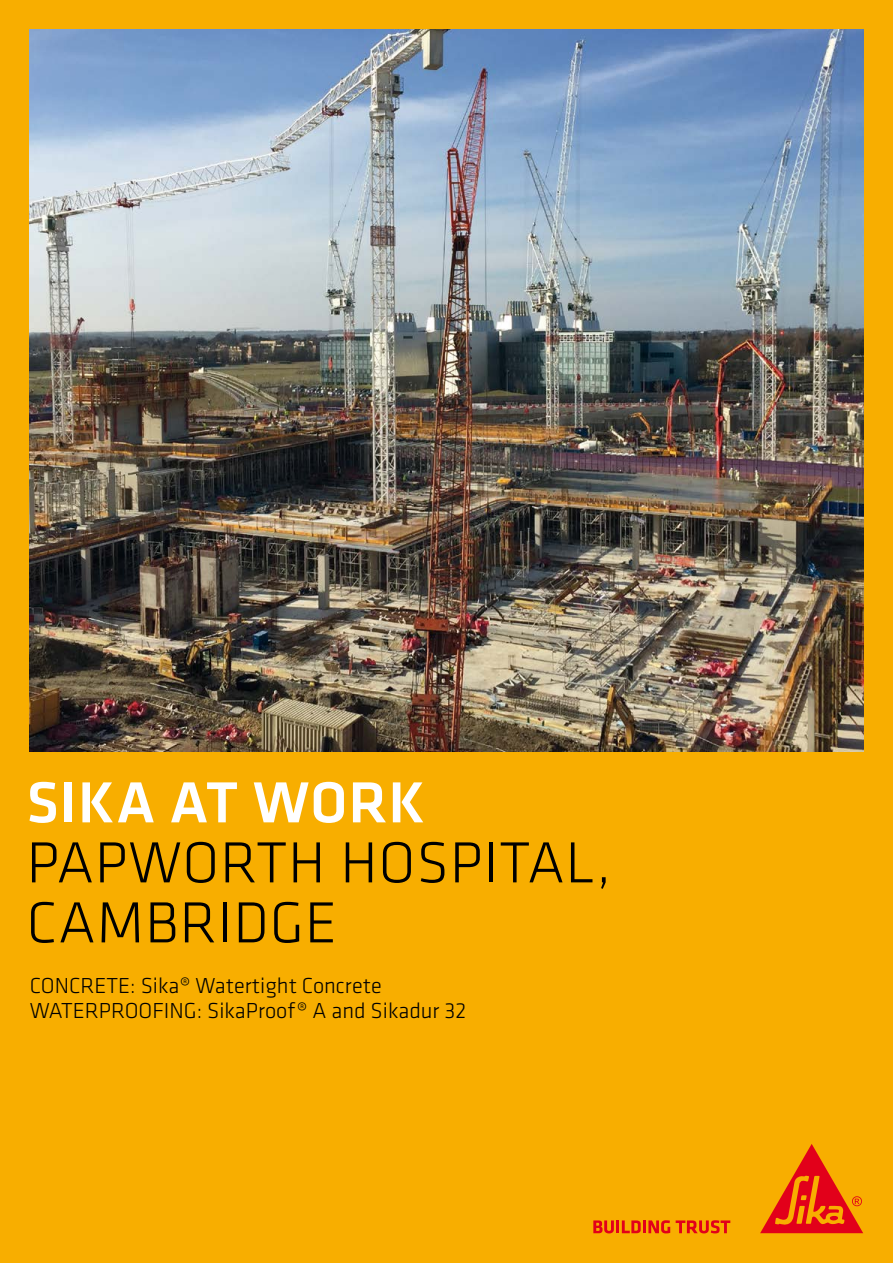
<style>
.page{position:relative;width:893px;height:1263px;background:#f8ae00}
.page>*{position:absolute;margin:0;border:0;box-sizing:border-box;transform-origin:0 0}
.t1{font:300 60px/60px "Klavika";letter-spacing:.015em;color:#000}
.t2{font:500 60px "Klavika";letter-spacing:.015em;color:#fff}
.t3{font:300 22.5px/24.8px "Klavika";color:#000}
</style>
<div class="page">
<svg style="left:593px;top:1220px;width:77px;height:13px"></svg>
<svg style="left:676px;top:1220px;width:54px;height:13px"></svg>
<svg style="left:760px;top:1144px;width:103px;height:89px"></svg>
<img style="left:30px;top:30px;width:833px;height:722px">
<h1 class="t2" style="left:27px;top:762px;width:400px">SIKA AT WORK</h1>
<h1 class="t1" style="left:27px;top:832px;width:586px">PAPWORTH HOSPITAL,<br>CAMBRIDGE</h1>
<p class="t3" style="left:30px;top:973px;width:438px">CONCRETE: Sika® Watertight Concrete<br>WATERPROOFING: SikaProof® A and Sikadur 32</p>
</div>
